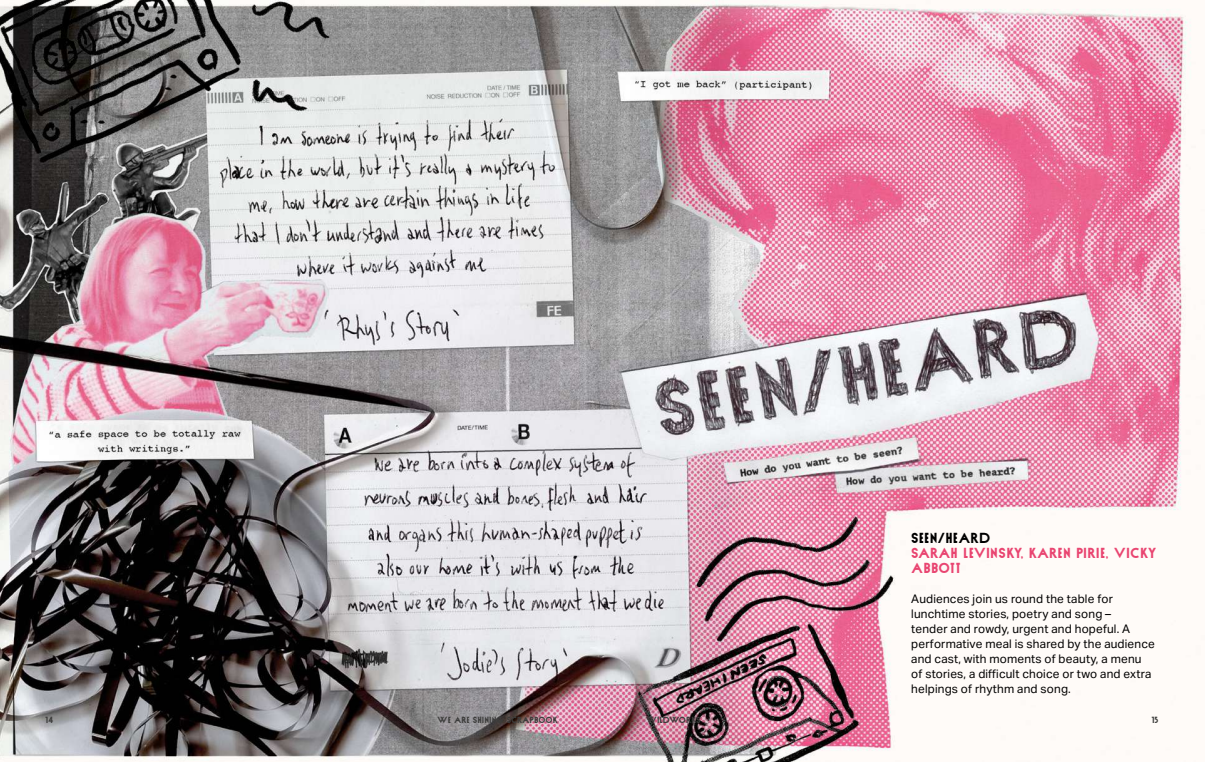
<style>
.page{position:relative;width:1205px;height:762px;background:#fff}
.page>*{position:absolute;margin:0;border:0;box-sizing:border-box;transform-origin:0 0}
.t1{font:16.25px/15px "Nord";color:#e94571}
.t2{font:16.25px "Nord";letter-spacing:.01em;color:#000}
.t3{font:11.88px/15px "Aktiv Grotesk";letter-spacing:.01em;color:#000}
.t4{font:10px "Nord";letter-spacing:.005em;color:#3c3c3b}
</style>
<div class="page">
<img style="left:0;top:0;width:1196px;height:762px">
<h1 class="t2" style="left:911px;top:529px;width:81px">SEEN/HEARD</h1>
<h1 class="t1" style="left:911px;top:545px;width:247px">SARAH LEVINSKY, KAREN PIRIE, VICKY<br>ABBOTT</h1>
<p class="t3" style="left:911px;top:591px;width:245px">Audiences join us round the table for lunchtime stories, poetry and song –<br>tender and rowdy, urgent and hopeful. A performative meal is shared by the audience and cast, with moments of beauty, a menu of stories, a difficult choice or two and extra helpings of rhythm and song.</p>
<p class="t4" style="left:45px;top:714px;width:10px">14</p>
<p class="t4" style="left:437px;top:714px;width:122px">WE ARE SHINING SCRAPBOOK</p>
<p class="t4" style="left:646px;top:714px;width:56px">WILDWORKS</p>
<p class="t4" style="left:1151px;top:714px;width:9px">15</p>
</div>
